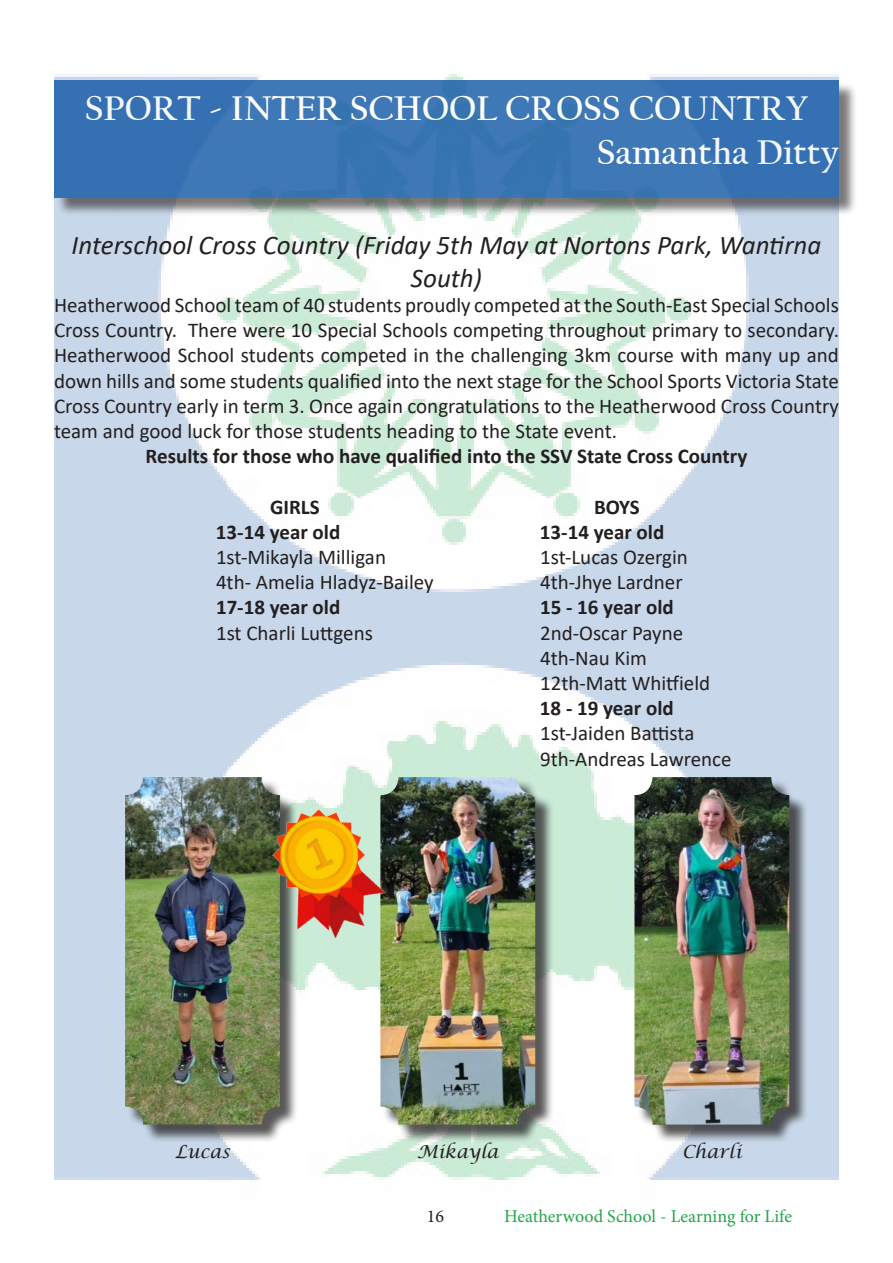
<style>
.page{position:relative;width:893px;height:1263px;background:#fff}
.page>*{position:absolute;margin:0;border:0;box-sizing:border-box;transform-origin:0 0}
.t1{font:700 36px/43.2px "Californian FB";color:#fff}
.t2{font:italic 27px/32.4px "Calibri";color:#231f20;text-align:center}
.t3{font:21px/25.2px "Calibri";color:#231f20;text-align:justify}
.t4{font:700 21px "Calibri";color:#231f20}
.t5{font:18px "Minion Pro";color:#21a64b}
.t6{font:italic 18px "Lucida Calligraphy";color:#231f20}
.t7{font:18px "Minion Pro";color:#231f20}
</style>
<div class="page">
<img style="left:54px;top:74px;width:785px;height:1106px">
<div style="left:56px;top:83px;width:802px;height:134px;background:#231f20;opacity:.75"></div>
<div style="left:54px;top:80px;width:785px;height:118px;background:#3674b2"></div>
<div style="left:127px;top:779px;width:172px;height:364px;background:#231f20;opacity:.75"></div>
<img style="left:125px;top:777px;width:155px;height:347px">
<div style="left:383px;top:779px;width:171px;height:364px;background:#231f20;opacity:.75"></div>
<img style="left:380px;top:777px;width:155px;height:347px">
<div style="left:637px;top:779px;width:171px;height:364px;background:#231f20;opacity:.75"></div>
<img style="left:634px;top:777px;width:155px;height:347px">
<img style="left:235px;top:765px;width:174px;height:202px">
<h1 class="t1" style="left:597px;top:87px;width:244px;text-indent:-512px">SPORT - INTER SCHOOL CROSS COUNTRY<br>Samantha Ditty</h1>
<p class="t2" style="left:72px;top:228px;width:751px">Interschool Cross Country (Friday 5th May at Nortons Park, Wantirna<br>South)</p>
<p class="t3" style="left:54px;top:292px;width:786px">Heatherwood School team of 40 students proudly competed at the South-East Special Schools Cross Country. There were 10 Special Schools competing throughout primary to secondary.<br>Heatherwood School students competed in the challenging 3km course with many up and down hills and some students qualified into the next stage for the School Sports Victoria State Cross Country early in term 3. Once again congratulations to the Heatherwood Cross Country team and good luck for those students heading to the State event.</p>
<p class="t4" style="left:146px;top:441px;width:603px">Results for those who have qualified into the SSV State Cross Country</p>
<p class="t4" style="left:270px;top:492px;width:51px">GIRLS</p>
<p class="t4" style="left:594px;top:492px;width:47px">BOYS</p>
<p class="t4" style="left:216px;top:517px;width:126px">13-14 year old</p>
<p class="t4" style="left:540px;top:517px;width:126px">13-14 year old</p>
<p class="t3" style="left:216px;top:544px;width:172px">1st-Mikayla Milligan</p>
<p class="t3" style="left:540px;top:544px;width:149px">1st-Lucas Ozergin</p>
<p class="t3" style="left:216px;top:569px;width:219px">4th- Amelia Hladyz-Bailey</p>
<p class="t3" style="left:540px;top:569px;width:144px">4th-Jhye Lardner</p>
<p class="t4" style="left:216px;top:592px;width:126px">17-18 year old</p>
<p class="t4" style="left:540px;top:592px;width:135px">15 - 16 year old</p>
<p class="t3" style="left:216px;top:619px;width:158px">1st Charli Luttgens</p>
<p class="t3" style="left:540px;top:619px;width:145px">2nd-Oscar Payne</p>
<p class="t3" style="left:540px;top:645px;width:109px">4th-Nau Kim</p>
<p class="t3" style="left:540px;top:670px;width:172px">12th-Matt Whitfield</p>
<p class="t4" style="left:540px;top:693px;width:135px">18 - 19 year old</p>
<p class="t3" style="left:540px;top:720px;width:156px">1st-Jaiden Battista</p>
<p class="t3" style="left:540px;top:745px;width:193px">9th-Andreas Lawrence</p>
<p class="t6" style="left:175px;top:1140px;width:56px">Lucas</p>
<p class="t6" style="left:417px;top:1140px;width:83px">Mikayla</p>
<p class="t6" style="left:682px;top:1140px;width:61px">Charli</p>
<p class="t7" style="left:427px;top:1204px;width:19px">16</p>
<p class="t5" style="left:504px;top:1204px;width:289px">Heatherwood School - Learning for Life</p>
</div>
